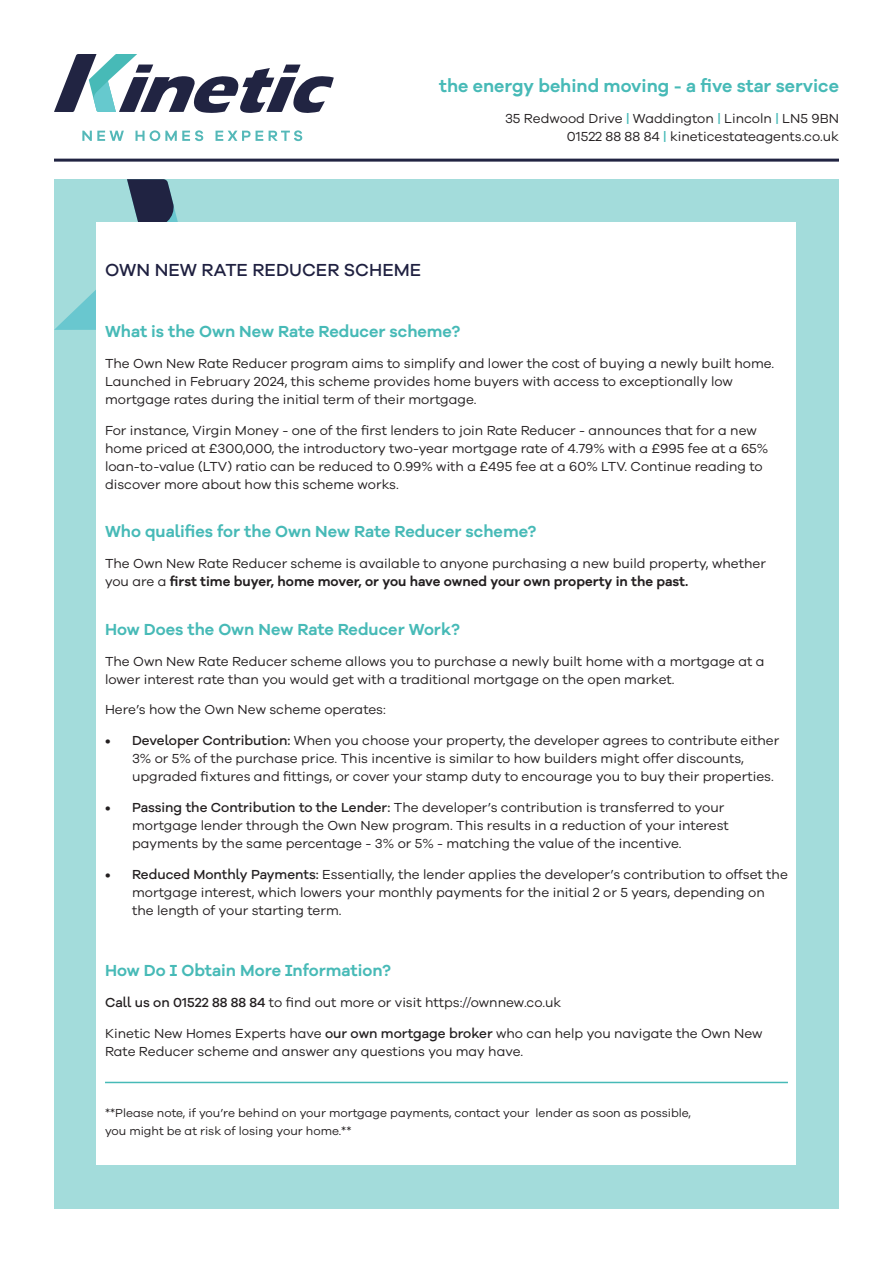
<style>
.page{position:relative;width:893px;height:1263px;background:#fff}
.page>*{position:absolute;margin:0;border:0;box-sizing:border-box;transform-origin:0 0}
.t1{font:600 18px "Galano Grotesque Alt";color:#47bab7}
.t2{font:500 18px "Galano Grotesque Alt";color:#1f2040}
.t3{font:600 16.5px "Galano Grotesque Alt";color:#47bab7}
.t4{font:13.5px/18px "Galano Grotesque";color:#231f20}
.t5{font:12px/18px "Galano Grotesque";color:#231f20}
.s1{font-family:"Galano Grotesque Alt";font-weight:500;color:#47bab7}
.s2{font-family:"Galano Grotesque Alt";font-weight:600}
.s3{font-family:"Galano Grotesque Alt";font-weight:500}
</style>
<div class="page">
<hr style="left:54px;top:159px;width:785px;height:3px;background:#212442">
<div style="left:54px;top:179px;width:785px;height:1030px;background:#a3dcdb"></div>
<svg style="left:82px;top:131px;width:42px;height:10px"></svg>
<svg style="left:136px;top:130px;width:67px;height:11px"></svg>
<svg style="left:216px;top:131px;width:47px;height:10px"></svg>
<svg style="left:269px;top:130px;width:33px;height:11px"></svg>
<svg style="left:54px;top:54px;width:280px;height:59px"></svg>
<svg style="left:54px;top:179px;width:130px;height:154px"></svg>
<div style="left:97px;top:223px;width:699px;height:942px;background:#fff"></div>
<hr style="left:105px;top:1082px;width:683px;height:1px;background:#47bab7">
<p class="t1" style="left:439px;top:75px;width:401px">the energy behind moving - a five star service</p>
<p class="t4" style="left:505px;top:109px;width:335px;text-align:right">35 Redwood Drive <span class="s1">|</span> Waddington <span class="s1">|</span> Lincoln <span class="s1">|</span> LN5 9BN<br>01522 88 88 84 <span class="s1">|</span> kineticestateagents.co.uk</p>
<p class="t2" style="left:105px;top:258px;width:318px">OWN NEW RATE REDUCER SCHEME</p>
<p class="t3" style="left:105px;top:321px;width:357px">What is the Own New Rate Reducer scheme?</p>
<p class="t4" style="left:105px;top:354px;width:671px">The Own New Rate Reducer program aims to simplify and lower the cost of buying a newly built home.<br>Launched in February 2024, this scheme provides home buyers with access to exceptionally low mortgage rates during the initial term of their mortgage.</p>
<p class="t4" style="left:105px;top:421px;width:665px">For instance, Virgin Money - one of the first lenders to join Rate Reducer - announces that for a new home priced at £300,000, the introductory two-year mortgage rate of 4.79% with a £995 fee at a 65% loan-to-value (LTV) ratio can be reduced to 0.99% with a £495 fee at a 60% LTV. Continue reading to discover more about how this scheme works.</p>
<p class="t3" style="left:105px;top:521px;width:433px">Who qualifies for the Own New Rate Reducer scheme?</p>
<p class="t4" style="left:105px;top:554px;width:662px">The Own New Rate Reducer scheme is available to anyone purchasing a new build property, whether you are a <span class="s2">first time buyer, home mover, or you have owned your own property in the past.</span></p>
<p class="t3" style="left:105px;top:619px;width:356px">How Does the Own New Rate Reducer Work?</p>
<p class="t4" style="left:105px;top:652px;width:661px">The Own New Rate Reducer scheme allows you to purchase a newly built home with a mortgage at a lower interest rate than you would get with a traditional mortgage on the open market.</p>
<p class="t4" style="left:105px;top:700px;width:282px">Here’s how the Own New scheme operates:</p>
<p class="t4" style="left:132px;top:731px;width:649px;text-indent:-27px"><span class="s3">• Developer Contribution:</span> When you choose your property, the developer agrees to contribute either<br>3% or 5% of the purchase price. This incentive is similar to how builders might offer discounts, upgraded fixtures and fittings, or cover your stamp duty to encourage you to buy their properties.</p>
<p class="t4" style="left:132px;top:798px;width:598px;text-indent:-27px"><span class="s3">• Passing the Contribution to the Lender:</span> The developer’s contribution is transferred to your mortgage lender through the Own New program. This results in a reduction of your interest payments by the same percentage - 3% or 5% - matching the value of the incentive.</p>
<p class="t4" style="left:132px;top:865px;width:657px;text-indent:-27px"><span class="s3">• Reduced Monthly Payments:</span> Essentially, the lender applies the developer’s contribution to offset the mortgage interest, which lowers your monthly payments for the initial 2 or 5 years, depending on the length of your starting term.</p>
<p class="t3" style="left:105px;top:960px;width:287px">How Do I Obtain More Information?</p>
<p class="t4" style="left:105px;top:993px;width:458px"><span class="s3">Call us on 01522 88 88 84</span> to find out more or visit https://ownnew.co.uk</p>
<p class="t4" style="left:105px;top:1024px;width:659px">Kinetic New Homes Experts have <span class="s3">our own mortgage broker</span> who can help you navigate the Own New<br>Rate Reducer scheme and answer any questions you may have.</p>
<p class="t5" style="left:105px;top:1104px;width:587px">**Please note, if you’re behind on your mortgage payments, contact your lender as soon as possible, you might be at risk of losing your home.**</p>
</div>
